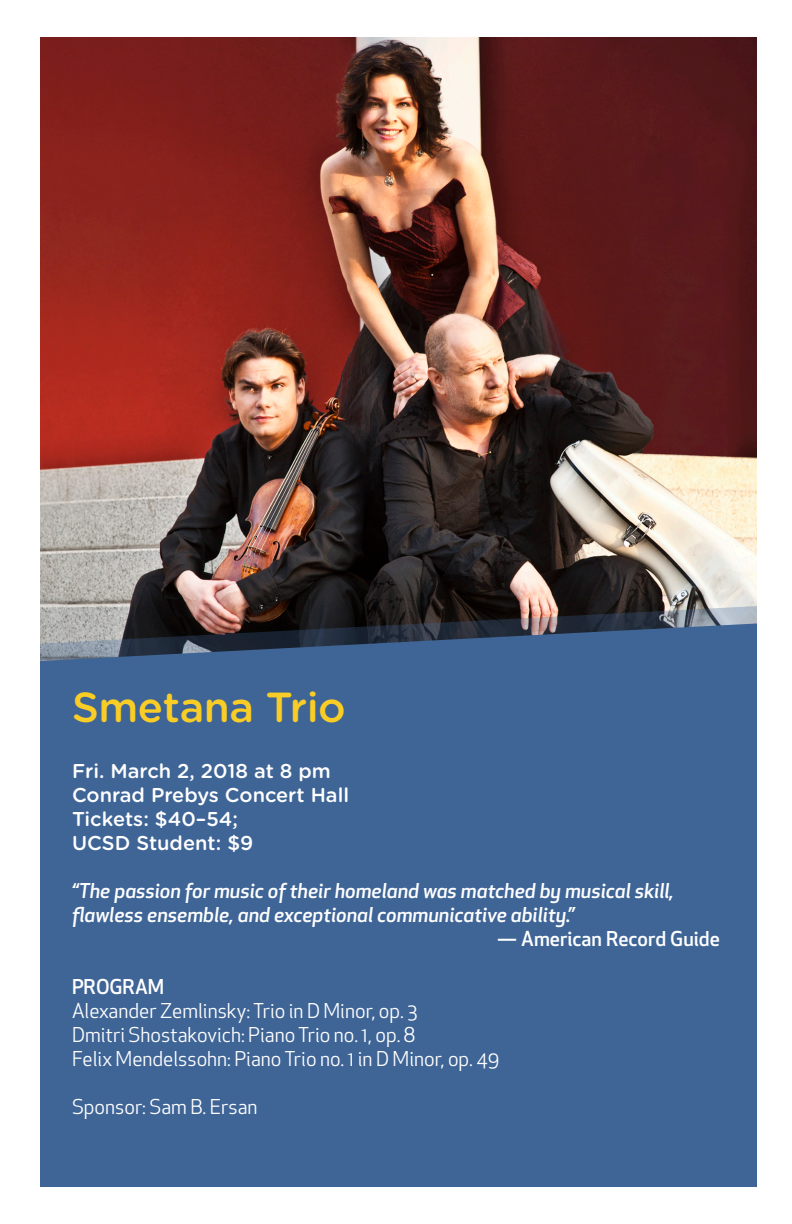
<style>
.page{position:relative;width:792px;height:1224px;background:#fff}
.page>*{position:absolute;margin:0;border:0;box-sizing:border-box;transform-origin:0 0}
.PowerPlayers-Notes{font:500 42px "Gotham Rounded";letter-spacing:-.01em;color:#facd26}
.t1{font:20px/24px "Apex New";color:#fff}
.PowerPlayers-Notes-2{font:italic 500 20px/24px "Apex New";color:#fff}
.PowerPlayers-Notes-3{font:500 20px "Gotham Rounded";color:#fff}
.PowerPlayers-Notes-4{font:500 20px "Apex New";color:#fff}
</style>
<div class="page">
<img style="left:40px;top:37px;width:717px;height:568px">
<img style="left:40px;top:605px;width:717px;height:17px">
<div style="left:40px;top:622px;width:717px;height:565px;background:#3f6597"></div>
<p class="PowerPlayers-Notes" style="left:72px;top:678px;width:275px">Smetana Trio</p>
<p class="PowerPlayers-Notes-3" style="left:72px;top:757px;width:260px">Fri. March 2, 2018 at 8 pm</p>
<p class="PowerPlayers-Notes-3" style="left:72px;top:781px;width:279px">Conrad Prebys Concert Hall</p>
<p class="PowerPlayers-Notes-3" style="left:72px;top:805px;width:168px">Tickets: $40–54;</p>
<p class="PowerPlayers-Notes-3" style="left:72px;top:829px;width:183px">UCSD Student: $9</p>
<p class="PowerPlayers-Notes-2" style="left:72px;top:879px;width:604px">“The passion for music of their homeland was matched by musical skill, flawless ensemble, and exceptional communicative ability.”</p>
<p class="PowerPlayers-Notes-4" style="left:497px;top:926px;width:224px">— American Record Guide</p>
<p class="PowerPlayers-Notes-4" style="left:72px;top:974px;width:94px">PROGRAM</p>
<p class="t1" style="left:72px;top:999px;width:429px">Alexander Zemlinsky: Trio in D Minor, op. 3<br>Dmitri Shostakovich: Piano Trio no. 1, op. 8<br>Felix Mendelssohn: Piano Trio no. 1 in D Minor, op. 49</p>
<p class="t1" style="left:72px;top:1095px;width:187px">Sponsor: Sam B. Ersan</p>
</div>
